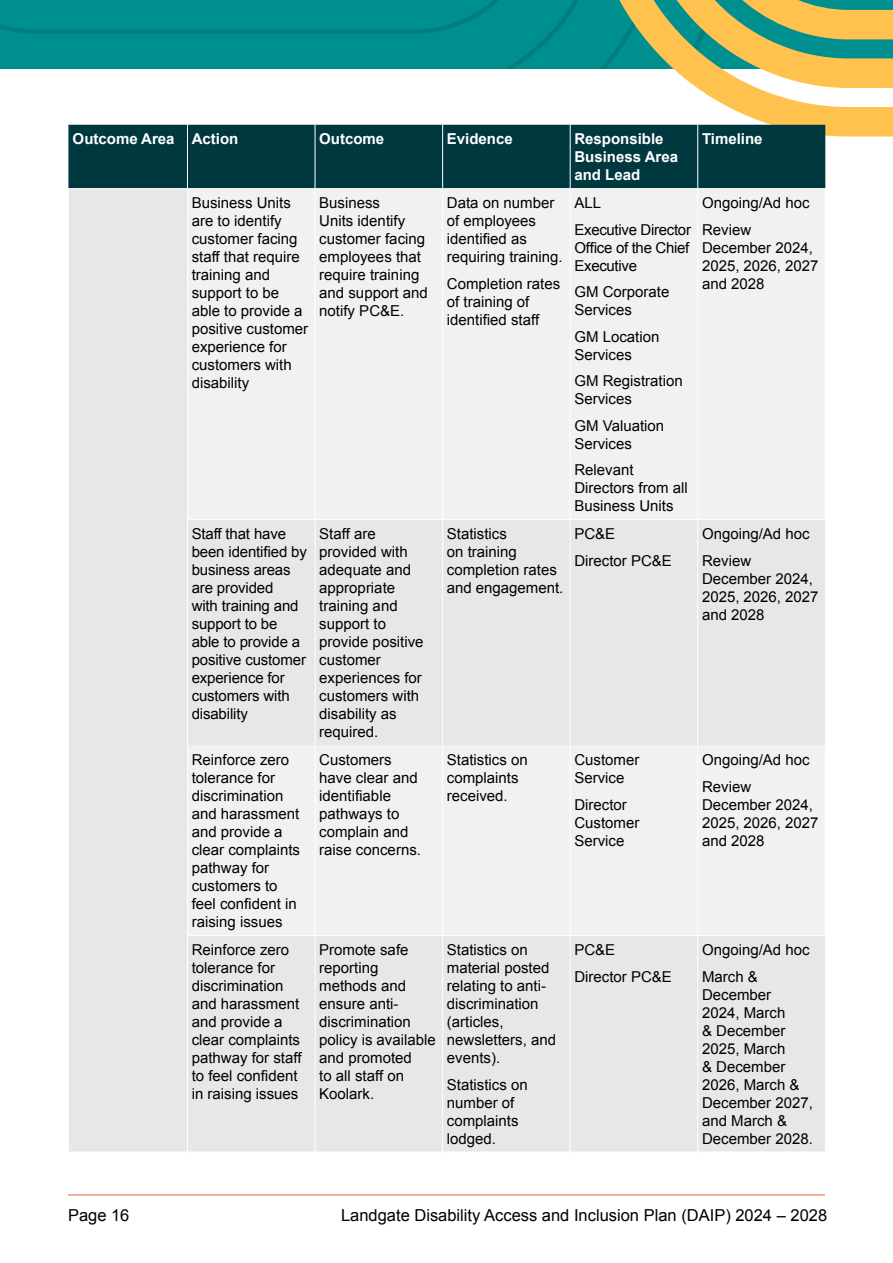
<style>
.page{position:relative;width:893px;height:1263px;background:#fff}
.page>*{position:absolute;margin:0;border:0;box-sizing:border-box;transform-origin:0 0}
.t1{font:16.5px "Arial";color:#000}
.t2{font:15px/18px "Arial";color:#000}
.t3{font:700 15px/18px "Arial";color:#fff}
.t4{font:15px/26.5px "Arial";letter-spacing:-.02em;color:#000}
</style>
<div class="page">
<div style="left:0;top:0;width:589px;height:68px;background:#008f8f"></div>
<svg style="left:589px;top:0;width:304px;height:137px"></svg>
<hr style="left:68px;top:1194px;width:757px;height:1px;background:#e86333">
<div style="left:68px;top:125px;width:757px;height:63px;background:#003840"></div>
<div style="left:69px;top:189px;width:756px;height:963px;background:#e6e7e8"></div>
<svg style="left:188px;top:189px;width:637px;height:746px;fill:#f1f1f2"></svg>
<hr style="left:187px;top:125px;width:1px;height:63px;background:#fff">
<hr style="left:315px;top:125px;width:1px;height:63px;background:#fff">
<hr style="left:442px;top:125px;width:1px;height:63px;background:#fff">
<hr style="left:570px;top:125px;width:1px;height:63px;background:#fff">
<hr style="left:697px;top:125px;width:1px;height:63px;background:#fff">
<hr style="left:187px;top:189px;width:1px;height:330px;background:#fff">
<hr style="left:315px;top:189px;width:1px;height:330px;background:#fff">
<hr style="left:442px;top:189px;width:1px;height:330px;background:#fff">
<hr style="left:570px;top:189px;width:1px;height:330px;background:#fff">
<hr style="left:697px;top:189px;width:1px;height:330px;background:#fff">
<hr style="left:187px;top:519px;width:128px;height:1px;background:#fff">
<hr style="left:187px;top:520px;width:1px;height:226px;background:#fff">
<hr style="left:315px;top:519px;width:128px;height:1px;background:#fff">
<hr style="left:315px;top:520px;width:1px;height:226px;background:#fff">
<hr style="left:443px;top:519px;width:127px;height:1px;background:#fff">
<hr style="left:442px;top:520px;width:1px;height:226px;background:#fff">
<hr style="left:570px;top:519px;width:128px;height:1px;background:#fff">
<hr style="left:570px;top:520px;width:1px;height:226px;background:#fff">
<hr style="left:698px;top:519px;width:128px;height:1px;background:#fff">
<hr style="left:697px;top:520px;width:1px;height:226px;background:#fff">
<hr style="left:187px;top:746px;width:1px;height:189px;background:#fff">
<hr style="left:315px;top:746px;width:1px;height:189px;background:#fff">
<hr style="left:442px;top:746px;width:1px;height:189px;background:#fff">
<hr style="left:570px;top:746px;width:1px;height:189px;background:#fff">
<hr style="left:697px;top:746px;width:1px;height:189px;background:#fff">
<hr style="left:187px;top:935px;width:128px;height:1px;background:#fff">
<hr style="left:187px;top:936px;width:1px;height:216px;background:#fff">
<hr style="left:315px;top:935px;width:128px;height:1px;background:#fff">
<hr style="left:315px;top:936px;width:1px;height:216px;background:#fff">
<hr style="left:443px;top:935px;width:127px;height:1px;background:#fff">
<hr style="left:442px;top:936px;width:1px;height:216px;background:#fff">
<hr style="left:570px;top:935px;width:128px;height:1px;background:#fff">
<hr style="left:570px;top:936px;width:1px;height:216px;background:#fff">
<hr style="left:698px;top:935px;width:128px;height:1px;background:#fff">
<hr style="left:697px;top:936px;width:1px;height:216px;background:#fff">
<p class="t3" style="left:73px;top:130px;width:167px">Outcome Area Action</p>
<p class="t3" style="left:319px;top:130px;width:67px">Outcome</p>
<p class="t3" style="left:447px;top:130px;width:67px">Evidence</p>
<p class="t3" style="left:574px;top:130px;width:105px">Responsible<br>Business Area and Lead</p>
<p class="t3" style="left:702px;top:130px;width:62px">Timeline</p>
<p class="t2" style="left:192px;top:194px;width:118px">Business Units are to identify customer facing staff that require training and support to be able to provide a positive customer experience for customers with disability</p>
<p class="t2" style="left:319px;top:194px;width:110px">Business<br>Units identify customer facing employees that require training and support and notify PC&amp;E.</p>
<p class="t2" style="left:447px;top:194px;width:117px">Data on number of employees identified as requiring training.</p>
<p class="t2" style="left:702px;top:190px;width:109px;line-height:26.5px">Ongoing/Ad hoc<br>Review</p>
<p class="t2" style="left:702px;top:238px;width:118px">December 2024,<br>2025, 2026, 2027 and 2028</p>
<p class="t4" style="left:574px;top:190px;width:118px">ALL<br>Executive Director</p>
<p class="t4" style="left:574px;top:238px;width:116px;line-height:18px">Office of the Chief<br>Executive</p>
<p class="t2" style="left:574px;top:283px;width:97px">GM Corporate<br>Services</p>
<p class="t2" style="left:574px;top:327px;width:87px">GM Location<br>Services</p>
<p class="t2" style="left:574px;top:372px;width:110px">GM Registration<br>Services</p>
<p class="t2" style="left:574px;top:416px;width:91px">GM Valuation<br>Services</p>
<p class="t2" style="left:574px;top:461px;width:115px">Relevant<br>Directors from all<br>Business Units</p>
<p class="t2" style="left:447px;top:274px;width:115px">Completion rates of training of identified staff</p>
<p class="t2" style="left:192px;top:525px;width:117px">Staff that have been identified by business areas are provided<br>with training and support to be able to provide a positive customer experience for customers with disability</p>
<p class="t2" style="left:319px;top:525px;width:106px">Staff are provided with adequate and appropriate training and support to provide positive customer experiences for customers with disability as required.</p>
<p class="t2" style="left:447px;top:525px;width:118px">Statistics<br>on training completion rates and engagement.</p>
<p class="t2" style="left:574px;top:521px;width:99px;line-height:26.5px">PC&amp;E<br>Director PC&amp;E</p>
<p class="t2" style="left:702px;top:521px;width:109px;line-height:26.5px">Ongoing/Ad hoc<br>Review</p>
<p class="t2" style="left:702px;top:569px;width:118px">December 2024,<br>2025, 2026, 2027 and 2028</p>
<p class="t2" style="left:192px;top:751px;width:110px">Reinforce zero tolerance for discrimination and harassment and provide a clear complaints pathway for customers to feel confident in raising issues</p>
<p class="t2" style="left:319px;top:751px;width:103px">Customers have clear and identifiable pathways to complain and raise concerns.</p>
<p class="t2" style="left:447px;top:751px;width:82px">Statistics on complaints received.</p>
<p class="t2" style="left:574px;top:751px;width:67px">Customer<br>Service</p>
<p class="t2" style="left:574px;top:795px;width:67px">Director<br>Customer<br>Service</p>
<p class="t2" style="left:702px;top:747px;width:109px;line-height:26.5px">Ongoing/Ad hoc<br>Review</p>
<p class="t2" style="left:702px;top:795px;width:118px">December 2024,<br>2025, 2026, 2027 and 2028</p>
<p class="t2" style="left:192px;top:941px;width:111px">Reinforce zero tolerance for discrimination and harassment and provide a clear complaints pathway for staff to feel confident in raising issues</p>
<p class="t2" style="left:319px;top:941px;width:118px">Promote safe reporting methods and ensure anti&shy;discrimination policy is available and promoted<br>to all staff on<br>Koolark.</p>
<p class="t2" style="left:447px;top:941px;width:111px">Statistics on material posted relating to anti&shy;discrimination (articles, newsletters, and events).</p>
<p class="t2" style="left:447px;top:1075px;width:82px">Statistics on number of complaints lodged.</p>
<p class="t2" style="left:574px;top:937px;width:99px;line-height:26.5px">PC&amp;E<br>Director PC&amp;E</p>
<p class="t2" style="left:702px;top:937px;width:109px;line-height:26.5px">Ongoing/Ad hoc<br>March &amp;</p>
<p class="t2" style="left:702px;top:985px;width:112px">December<br>2024, March<br>&amp; December<br>2025, March<br>&amp; December<br>2026, March &amp;<br>December 2027, and March &amp;<br>December 2028.</p>
<p class="t1" style="left:68px;top:1204px;width:63px">Page 16</p>
<p class="t1" style="left:341px;top:1204px;width:488px">Landgate Disability Access and Inclusion Plan (DAIP) 2024 – 2028</p>
</div>
